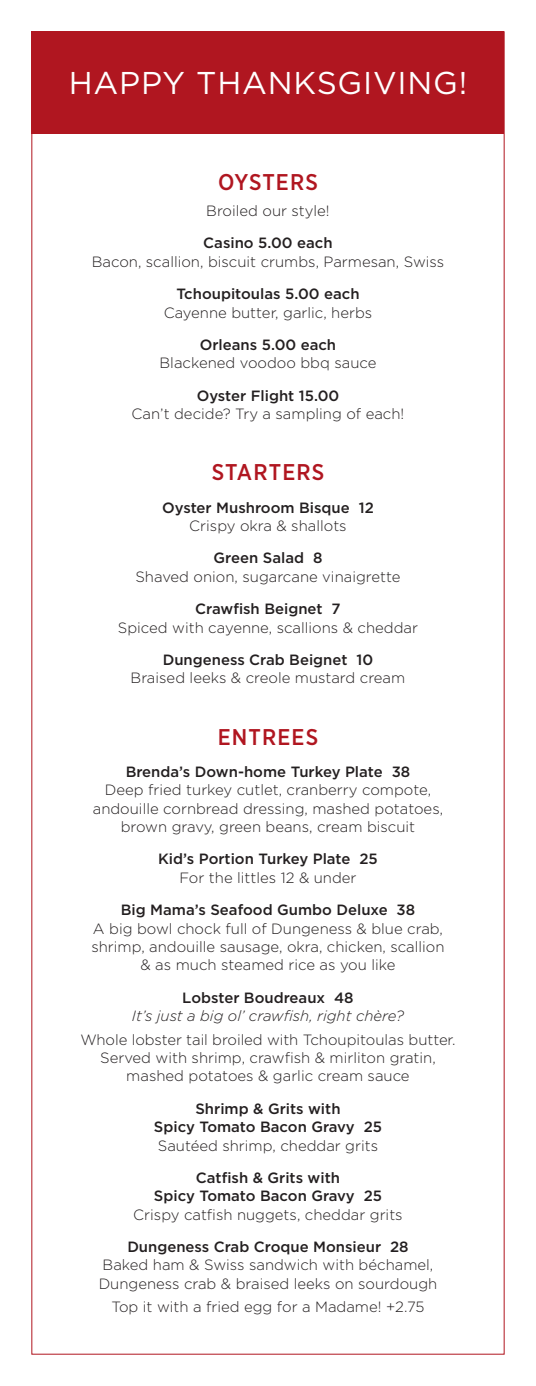
<style>
.page{position:relative;width:536px;height:1386px;background:#fff}
.page>*{position:absolute;margin:0;border:0;box-sizing:border-box;transform-origin:0 0}
.Day_Part{font:31.5px "Gotham";letter-spacing:.025em;color:#fff}
.Category{font:500 22.75px "Gotham Narrow";letter-spacing:.05em;color:#b01620}
.Description{font:300 14.88px/18.4px "Gotham";color:#231f20;text-align:center}
.Item{font:500 14.88px/18.4px "Gotham";color:#231f20;text-align:center}
.Description_w_add_on_below{font:300 14.88px/18.4px "Gotham";color:#231f20}
.Description_w_add_on_below-2{font:italic 300 14.88px/18.4px "Gotham";color:#231f20;text-align:center}
.Item-2{font:300 14.88px/18.4px "Gotham";color:#231f20;text-align:center}
.Category_Intro{font:300 14.88px "Gotham";color:#231f20}
.s1{font-weight:500}
.s2{font-weight:500;font-style:normal}
</style>
<div class="page">
<div style="left:32px;top:32px;width:472px;height:102px;background:#b01620"></div>
<p class="Day_Part" style="left:69px;top:63px;width:400px">HAPPY THANKSGIVING!</p>
<p class="Category" style="left:218px;top:167px;width:101px">OYSTERS</p>
<p class="Category_Intro" style="left:206px;top:201px;width:125px">Broiled our style!</p>
<p class="Item" style="left:203px;top:234px;width:131px">Casino 5.00 each</p>
<p class="Description" style="left:92px;top:252px;width:354px">Bacon, scallion, biscuit crumbs, Parmesan, Swiss</p>
<p class="Item" style="left:176px;top:285px;width:185px">Tchoupitoulas 5.00 each</p>
<p class="Description" style="left:164px;top:303px;width:210px">Cayenne butter, garlic, herbs</p>
<p class="Item" style="left:200px;top:335px;width:138px">Orleans 5.00 each</p>
<p class="Description" style="left:159px;top:353px;width:218px">Blackened voodoo bbq sauce</p>
<p class="Item-2" style="left:132px;top:386px;width:274px"><span class="s1">Oyster Flight 15.00<br></span>Can’t decide? Try a sampling of each!</p>
<p class="Category" style="left:212px;top:458px;width:114px">STARTERS</p>
<p class="Item" style="left:162px;top:498px;width:213px">Oyster Mushroom Bisque 12</p>
<p class="Description" style="left:189px;top:516px;width:159px">Crispy okra &amp; shallots</p>
<p class="Item" style="left:213px;top:549px;width:110px">Green Salad 8</p>
<p class="Description" style="left:135px;top:567px;width:266px">Shaved onion, sugarcane vinaigrette</p>
<p class="Item" style="left:195px;top:600px;width:147px">Crawfish Beignet 7</p>
<p class="Description" style="left:118px;top:618px;width:301px">Spiced with cayenne, scallions &amp; cheddar</p>
<p class="Item" style="left:163px;top:650px;width:212px">Dungeness Crab Beignet 10</p>
<p class="Description" style="left:131px;top:668px;width:276px">Braised leeks &amp; creole mustard cream</p>
<p class="Category" style="left:218px;top:722px;width:102px">ENTREES</p>
<p class="Item" style="left:126px;top:762px;width:286px">Brenda’s Down-home Turkey Plate 38</p>
<p class="Description" style="left:93px;top:780px;width:352px">Deep fried turkey cutlet, cranberry compote, andouille cornbread dressing, mashed potatoes, brown gravy, green beans, cream biscuit</p>
<p class="Item" style="left:158px;top:850px;width:221px">Kid’s Portion Turkey Plate 25</p>
<p class="Description" style="left:179px;top:868px;width:178px">For the littles 12 &amp; under</p>
<p class="Item" style="left:121px;top:901px;width:296px">Big Mama’s Seafood Gumbo Deluxe 38</p>
<p class="Description" style="left:91px;top:919px;width:354px">A big bowl chock full of Dungeness &amp; blue crab, shrimp, andouille sausage, okra, chicken, scallion &amp; as much steamed rice as you like</p>
<p class="Description_w_add_on_below-2" style="left:132px;top:988px;width:273px"><span class="s2">Lobster Boudreaux 48<br></span>It’s just a big ol’ crawfish, right chère?</p>
<p class="Description" style="left:80px;top:1030px;width:376px">Whole lobster tail broiled with Tchoupitoulas butter.<br>Served with shrimp, crawfish &amp; mirliton gratin, mashed potatoes &amp; garlic cream sauce</p>
<p class="Item" style="left:154px;top:1099px;width:230px">Shrimp &amp; Grits with<br>Spicy Tomato Bacon Gravy 25</p>
<p class="Description" style="left:158px;top:1136px;width:222px">Sautéed shrimp, cheddar grits</p>
<p class="Item" style="left:154px;top:1168px;width:230px">Catfish &amp; Grits with<br>Spicy Tomato Bacon Gravy 25</p>
<p class="Description" style="left:133px;top:1205px;width:271px">Crispy catfish nuggets, cheddar grits</p>
<p class="Item" style="left:127px;top:1237px;width:283px">Dungeness Crab Croque Monsieur 28</p>
<p class="Description_w_add_on_below" style="left:99px;top:1256px;width:340px">Baked ham &amp; Swiss sandwich with béchamel,<br>Dungeness crab &amp; braised leeks on sourdough</p>
<p class="Description" style="left:111px;top:1298px;width:314px">Top it with a fried egg for a Madame! +2.75</p>
</div>
